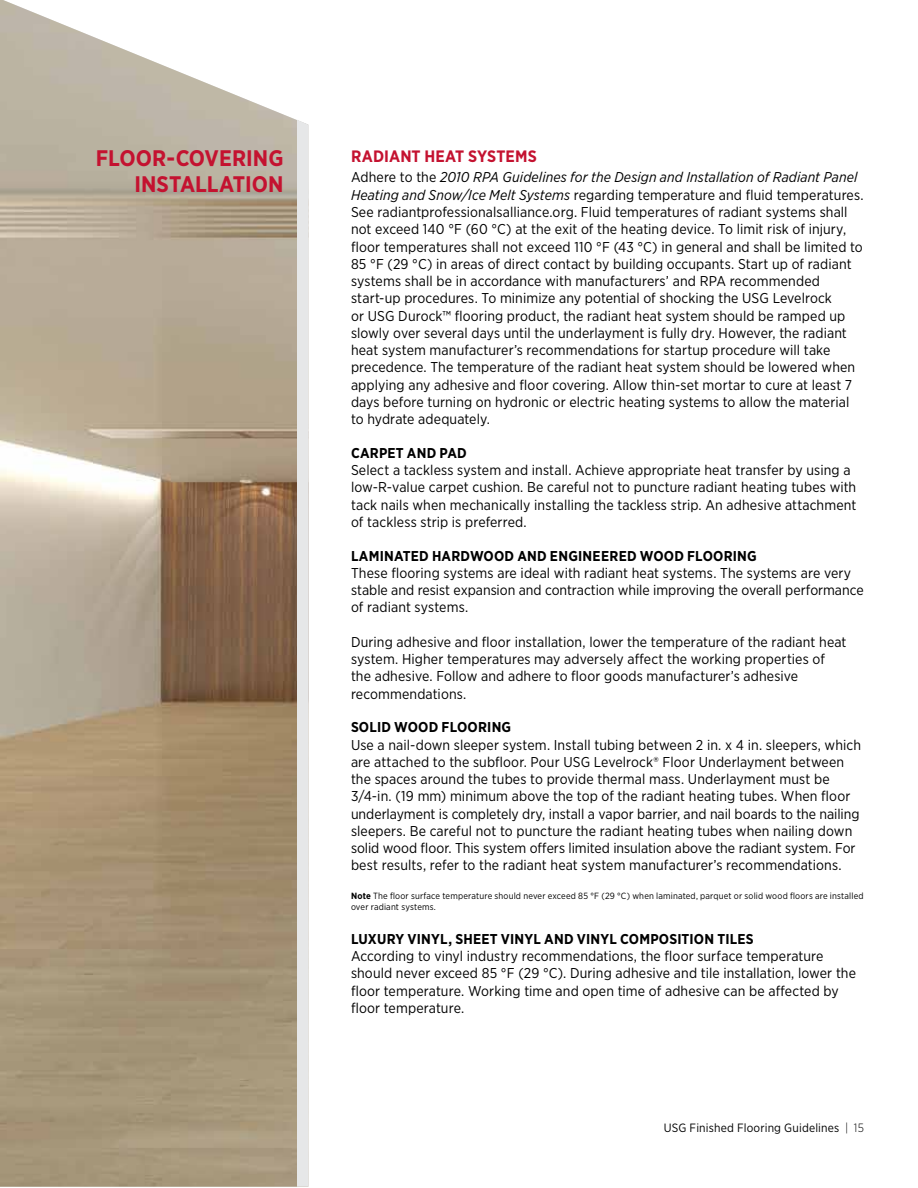
<style>
.page{position:relative;width:918px;height:1188px;background:#fff}
.page>*{position:absolute;margin:0;border:0;box-sizing:border-box;transform-origin:0 0}
.t1{font:700 22.5px/25.5px "Gotham Narrow";color:#c41230;text-align:right}
.t2{font:700 16.5px "Gotham Narrow";letter-spacing:.005em;color:#c41230}
.t3{font:14.25px/17.2px "Gotham Narrow";letter-spacing:.005em;color:#000}
.t4{font:700 14.25px "Gotham Narrow";letter-spacing:.015em;color:#000}
.t5{font:12px "Gotham Narrow";letter-spacing:.015em;color:#000}
.t6{font:9px/11.2px "Gotham Narrow";letter-spacing:.02em;color:#000}
.s1{font-style:italic}
.s2{font-weight:700}
.s3{font-weight:300}
</style>
<div class="page">
<img style="left:0;top:0;width:297px;height:1187px">
<div style="left:297px;top:120px;width:11px;height:1067px;background:#e6e7e8"></div>
<h1 class="t1" style="left:96px;top:146px;width:189px">FLOOR-COVERING<br>INSTALLATION</h1>
<p class="t2" style="left:351px;top:146px;width:187px">RADIANT HEAT SYSTEMS</p>
<p class="t3" style="left:351px;top:169px;width:514px">Adhere to the <span class="s1">2010 RPA Guidelines for the Design and Installation of Radiant Panel Heating and Snow/Ice Melt Systems</span> regarding temperature and fluid temperatures.<br>See radiantprofessionalsalliance.org. Fluid temperatures of radiant systems shall not exceed 140 °F (60 °C) at the exit of the heating device. To limit risk of injury, floor temperatures shall not exceed 110 °F (43 °C) in general and shall be limited to 85 °F (29 °C) in areas of direct contact by building occupants. Start up of radiant systems shall be in accordance with manufacturers’ and RPA recommended start-up procedures. To minimize any potential of shocking the USG Levelrock<br>or USG Durock™ flooring product, the radiant heat system should be ramped up slowly over several days until the underlayment is fully dry. However, the radiant heat system manufacturer’s recommendations for startup procedure will take precedence. The temperature of the radiant heat system should be lowered when applying any adhesive and floor covering. Allow thin-set mortar to cure at least 7 days before turning on hydronic or electric heating systems to allow the material to hydrate adequately.</p>
<p class="t4" style="left:351px;top:444px;width:117px">CARPET AND PAD</p>
<p class="t3" style="left:351px;top:461px;width:507px">Select a tackless system and install. Achieve appropriate heat transfer by using a low-R-value carpet cushion. Be careful not to puncture radiant heating tubes with tack nails when mechanically installing the tackless strip. An adhesive attachment of tackless strip is preferred.</p>
<p class="t4" style="left:351px;top:546px;width:407px">LAMINATED HARDWOOD AND ENGINEERED WOOD FLOORING</p>
<p class="t3" style="left:351px;top:564px;width:514px">These flooring systems are ideal with radiant heat systems. The systems are very stable and resist expansion and contraction while improving the overall performance of radiant systems.</p>
<p class="t3" style="left:351px;top:633px;width:497px">During adhesive and floor installation, lower the temperature of the radiant heat system. Higher temperatures may adversely affect the working properties of the adhesive. Follow and adhere to floor goods manufacturer’s adhesive recommendations.</p>
<p class="t4" style="left:351px;top:718px;width:162px">SOLID WOOD FLOORING</p>
<p class="t3" style="left:351px;top:736px;width:512px">Use a nail-down sleeper system. Install tubing between 2 in. x 4 in. sleepers, which are attached to the subfloor. Pour USG Levelrock® Floor Underlayment between the spaces around the tubes to provide thermal mass. Underlayment must be 3/4-in. (19 mm) minimum above the top of the radiant heating tubes. When floor underlayment is completely dry, install a vapor barrier, and nail boards to the nailing sleepers. Be careful not to puncture the radiant heating tubes when nailing down solid wood floor. This system offers limited insulation above the radiant system. For best results, refer to the radiant heat system manufacturer’s recommendations.</p>
<p class="t6" style="left:351px;top:890px;width:514px"><span class="s2">Note</span> The floor surface temperature should never exceed 85 °F (29 °C) when laminated, parquet or solid wood floors are installed over radiant systems.</p>
<p class="t4" style="left:351px;top:930px;width:404px">LUXURY VINYL, SHEET VINYL AND VINYL COMPOSITION TILES</p>
<p class="t3" style="left:351px;top:947px;width:507px">According to vinyl industry recommendations, the floor surface temperature should never exceed 85 °F (29 °C). During adhesive and tile installation, lower the floor temperature. Working time and open time of adhesive can be affected by floor temperature.</p>
<p class="t5" style="left:664px;top:1120px;width:202px">USG Finished Flooring Guidelines <span class="s3">| 15</span></p>
</div>
